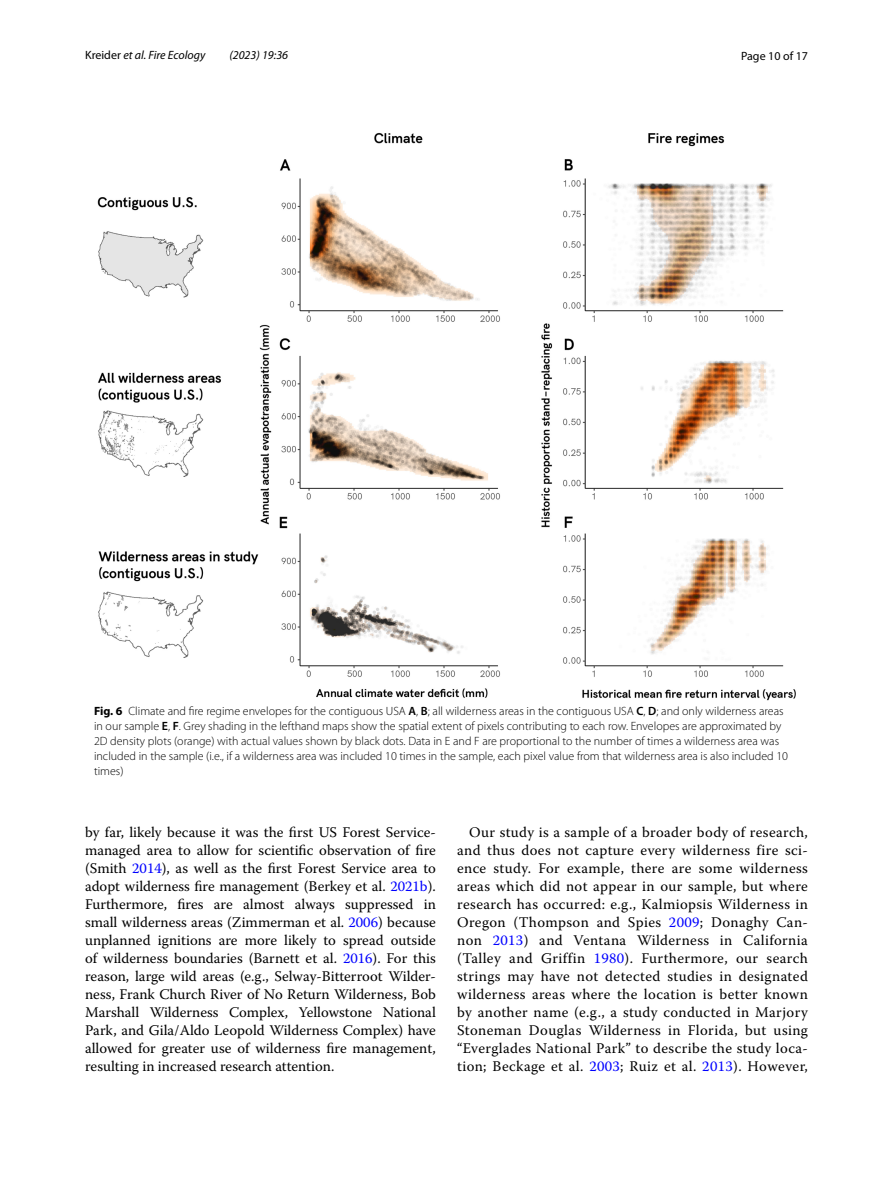
<style>
.page{position:relative;width:893px;height:1187px;background:#fff}
.page>*{position:absolute;margin:0;border:0;box-sizing:border-box;transform-origin:0 0}
.t1{font:14.7px/18px "Warnock Pro";letter-spacing:.015em;color:#000;text-align:justify}
.t2{font:300 12px/15px "Myriad Pro";color:#000}
.t3{font:italic 12px "Myriad Pro";color:#000}
.t4{font:12px "Myriad Pro";color:#000}
.s1{font-style:normal}
.s2{font-weight:700}
.s3{font-weight:600}
.s4{color:#00f}
</style>
<div class="page">
<img style="left:97px;top:133px;width:699px;height:567px">
<p class="t3" style="left:85px;top:48px;width:122px"><span class="s1">Kreider</span> et al. Fire Ecology</p>
<p class="t3" style="left:229px;top:48px;width:60px">(2023) 19:36</p>
<p class="t4" style="left:741px;top:48px;width:68px">Page 10 of 17</p>
<p class="t2" style="left:94px;top:704px;width:696px"><span class="s2">Fig. 6</span> Climate and fire regime envelopes for the contiguous USA <span class="s3">A</span>, <span class="s3">B</span>; all wilderness areas in the contiguous USA <span class="s3">C</span>, <span class="s3">D</span>; and only wilderness areas in our sample <span class="s3">E</span>, <span class="s3">F</span>. Grey shading in the lefthand maps show the spatial extent of pixels contributing to each row. Envelopes are approximated by 2D density plots (orange) with actual values shown by black dots. Data in E and F are proportional to the number of times a wilderness area was included in the sample (i.e., if a wilderness area was included 10 times in the sample, each pixel value from that wilderness area is also included 10 times)</p>
<p class="t1" style="left:85px;top:822px;width:352px">by far, likely because it was the first US Forest Service&shy;managed area to allow for scientific observation of fire (Smith <span class="s4">2014</span>), as well as the first Forest Service area to adopt wilderness fire management (Berkey et al. <span class="s4">2021b</span>).<br>Furthermore, fires are almost always suppressed in small wilderness areas (Zimmerman et al. <span class="s4">2006</span>) because unplanned ignitions are more likely to spread outside of wilderness boundaries (Barnett et al. <span class="s4">2016</span>). For this reason, large wild areas (e.g., Selway-Bitterroot Wilder&shy;ness, Frank Church River of No Return Wilderness, Bob Marshall Wilderness Complex, Yellowstone National Park, and Gila/Aldo Leopold Wilderness Complex) have allowed for greater use of wilderness fire management, resulting in increased research attention.</p>
<p class="t1" style="left:457px;top:822px;width:352px;text-indent:12px">Our study is a sample of a broader body of research, and thus does not capture every wilderness fire sci&shy;ence study. For example, there are some wilderness areas which did not appear in our sample, but where research has occurred: e.g., Kalmiopsis Wilderness in Oregon (Thompson and Spies <span class="s4">2009</span>; Donaghy Can&shy;non <span class="s4">2013</span>) and Ventana Wilderness in California (Talley and Griffin <span class="s4">1980</span>). Furthermore, our search strings may have not detected studies in designated wilderness areas where the location is better known by another name (e.g., a study conducted in Marjory Stoneman Douglas Wilderness in Florida, but using “Everglades National Park” to describe the study loca&shy;tion; Beckage et al. <span class="s4">2003</span>; Ruiz et al. <span class="s4">2013</span>). However,</p>
</div>
